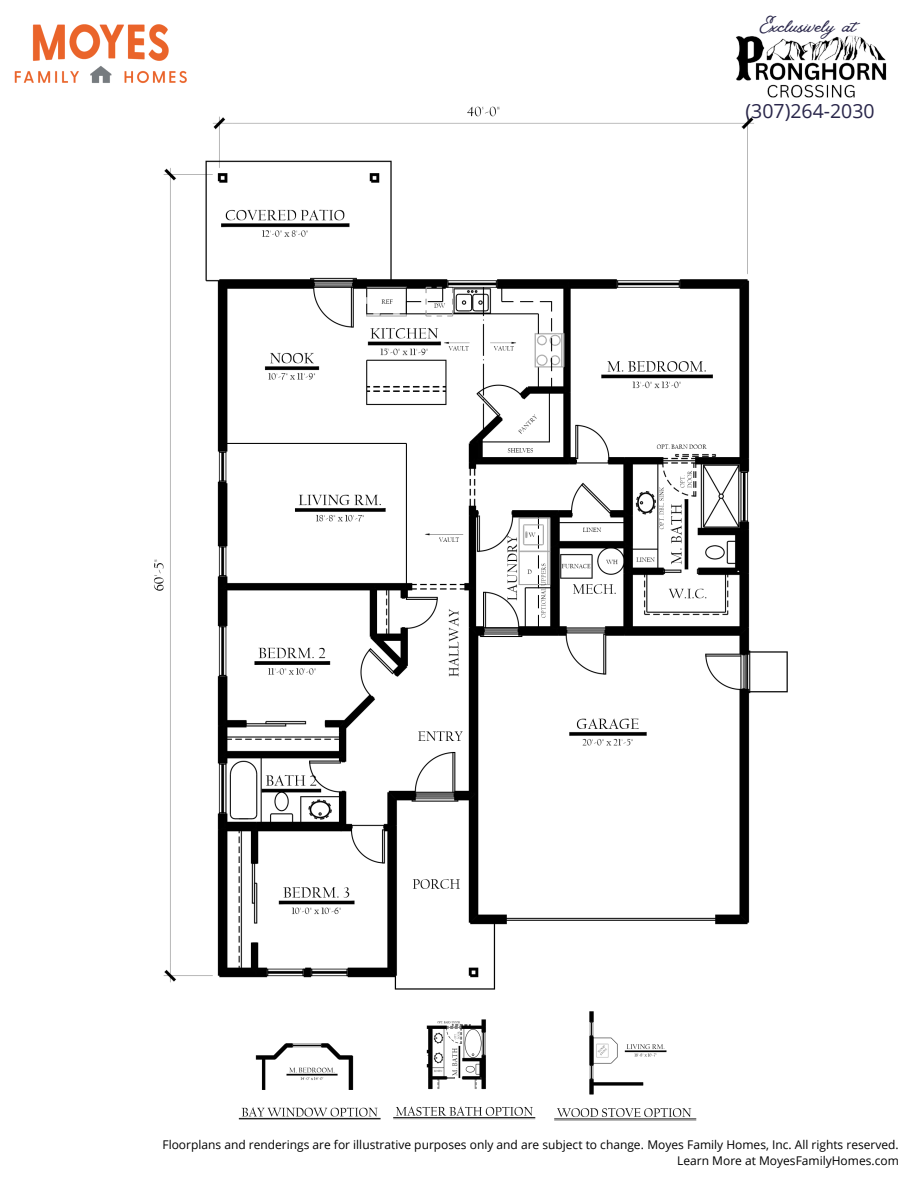
<style>
.page{position:relative;width:918px;height:1188px;background:#fff}
.page>*{position:absolute;margin:0;border:0;box-sizing:border-box;transform-origin:0 0}
.t1{font:22.95px "Vintage Goods";color:#29264a}
.t2{font:19.5px "Open Sans";color:#29264a}
.t3{font:12px "Open Sans";color:#000}
</style>
<div class="page">
<img style="left:14px;top:24px;width:173px;height:60px">
<img style="left:736px;top:35px;width:151px;height:63px">
<img style="left:154px;top:94px;width:672px;height:896px">
<img style="left:238px;top:1043px;width:98px;height:77px">
<img style="left:336px;top:1019px;width:161px;height:101px">
<img style="left:497px;top:1011px;width:200px;height:110px">
<p class="t1" style="left:760px;top:11px;width:98px">Exclusively at</p>
<p class="t2" style="left:745px;top:97px;width:131px">(307)264-2030</p>
<p class="t3" style="left:163px;top:1137px;width:738px">Floorplans and renderings are for illustrative purposes only and are subject to change. Moyes Family Homes, Inc. All rights reserved.</p>
<p class="t3" style="left:677px;top:1153px;width:223px">Learn More at MoyesFamilyHomes.com</p>
</div>
